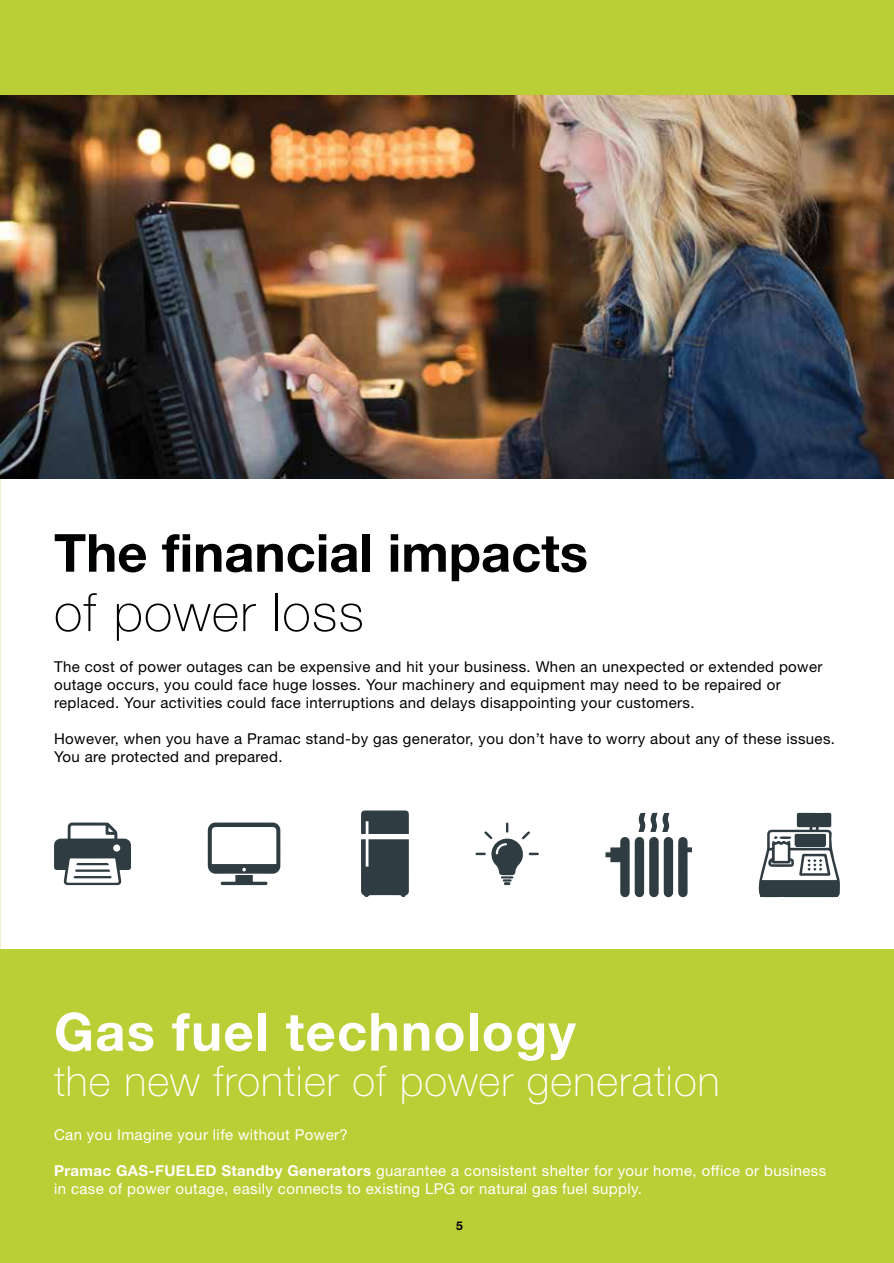
<style>
.page{position:relative;width:894px;height:1263px;background:#fff}
.page>*{position:absolute;margin:0;border:0;box-sizing:border-box;transform-origin:0 0}
.t1{font:700 52.5px "Helvetica Neue";color:#000101}
.t2{font:700 52.5px "Helvetica Neue";letter-spacing:.025em;color:#fff}
.t3{font:100 52.5px "Helvetica Neue";letter-spacing:.025em;color:#000101}
.t4{font:100 42px "Helvetica Neue";letter-spacing:.025em;color:#fff}
.t5{font:15px/18px "Helvetica Neue";letter-spacing:.025em;color:#000101}
.t6{font:15px/18px "Helvetica Neue";letter-spacing:.025em;color:#fff}
.t7{font:700 12px "Helvetica Neue";color:#000}
.s1{font-weight:700}
</style>
<div class="page">
<img style="left:0;top:91px;width:1px;height:858px">
<div style="left:0;top:949px;width:893px;height:314px;background:#bacf36"></div>
<div style="left:0;top:0;width:893px;height:95px;background:#bacf36"></div>
<img style="left:0;top:95px;width:893px;height:384px">
<svg style="left:208px;top:822px;width:72px;height:63px"></svg>
<svg style="left:54px;top:822px;width:77px;height:63px"></svg>
<svg style="left:361px;top:810px;width:47px;height:87px;background:#465257"></svg>
<svg style="left:475px;top:822px;width:63px;height:63px"></svg>
<svg style="left:605px;top:813px;width:86px;height:85px"></svg>
<svg style="left:758px;top:812px;width:82px;height:85px"></svg>
<div style="left:797px;top:813px;width:32px;height:12px;background:#2f3c42"></div>
<div style="left:796px;top:835px;width:28px;height:11px;background:#2f3c42"></div>
<div style="left:760px;top:881px;width:77px;height:16px;background:#2f3c42"></div>
<h1 class="t1" style="left:54px;top:520px;width:535px">The financial impacts</h1>
<h1 class="t3" style="left:54px;top:582px;width:311px">of power loss</h1>
<p class="t5" style="left:54px;top:657px;width:769px">The cost of power outages can be expensive and hit your business. When an unexpected or extended power outage occurs, you could face huge losses. Your machinery and equipment may need to be repaired or replaced. Your activities could face interruptions and delays disappointing your customers.</p>
<p class="t5" style="left:54px;top:729px;width:782px">However, when you have a Pramac stand-by gas generator, you don’t have to worry about any of these issues.<br>You are protected and prepared.</p>
<h1 class="t2" style="left:54px;top:999px;width:523px">Gas fuel technology</h1>
<h2 class="t4" style="left:54px;top:1056px;width:666px">the new frontier of power generation</h2>
<p class="t6" style="left:54px;top:1125px;width:295px">Can you Imagine your life without Power?</p>
<p class="t6" style="left:54px;top:1161px;width:773px"><span class="s1">Pramac GAS-FUELED Standby Generators</span> guarantee a consistent shelter for your home, office or business in case of power outage, easily connects to existing LPG or natural gas fuel supply.</p>
<p class="t7" style="left:456px;top:1218px;width:8px">5</p>
</div>
